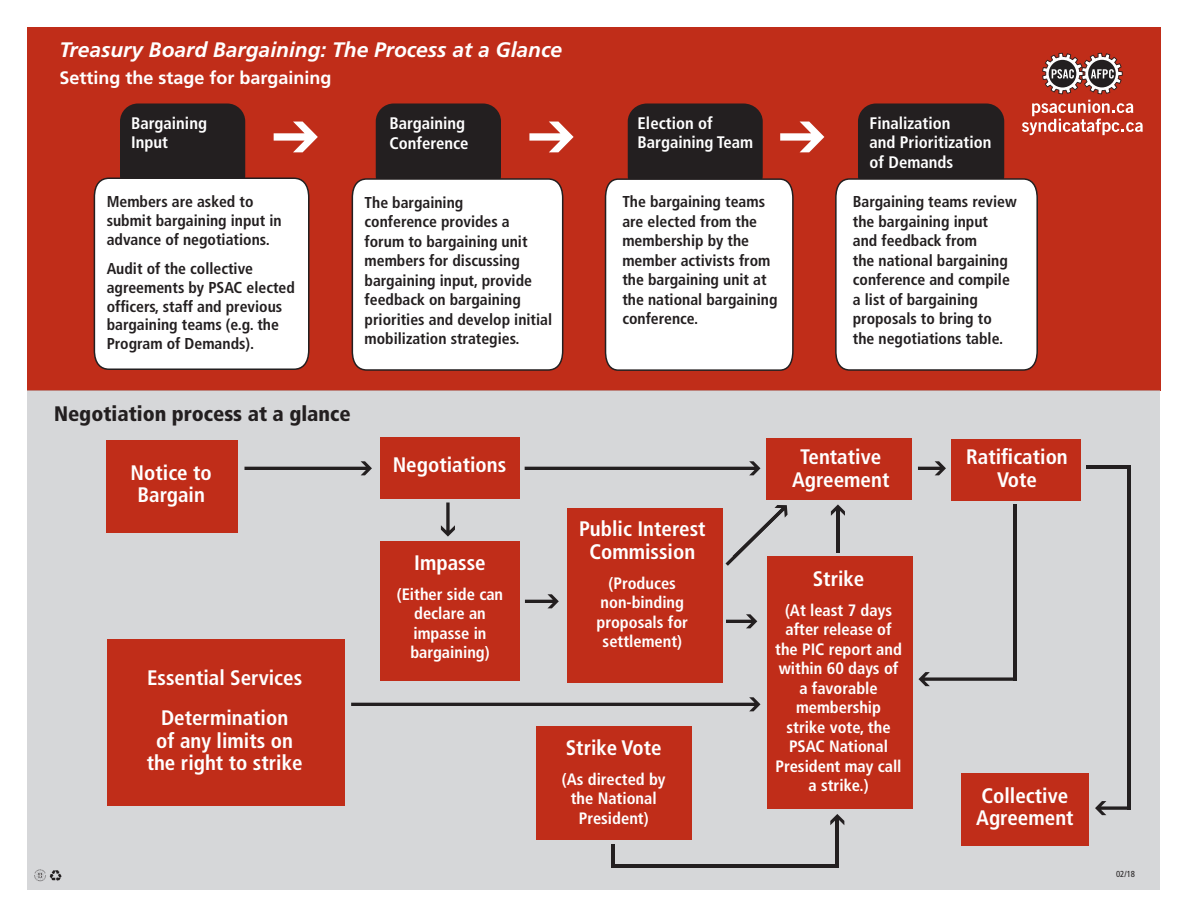
<style>
.page{position:relative;width:1188px;height:918px;background:#fff}
.page>*{position:absolute;margin:0;border:0;box-sizing:border-box;transform-origin:0 0}
.t1{font:700 condensed 21px/22.5px "Frutiger LT Std";color:#fff;text-align:center}
.t2{font:italic 700 21px "Frutiger LT Std";color:#fff}
.t3{font:900 condensed 21px "Frutiger LT Std";color:#231f20}
.t4{font:700 18px "Frutiger LT Std";color:#fff}
.t5{font:700 condensed 16.8px/19.5px "Frutiger LT Std";color:#fff}
.t6{font:700 condensed 16.5px/19.5px "Frutiger LT Std";color:#fff;text-align:center}
.t7{font:700 condensed 15.75px/19.5px "Frutiger LT Std";color:#231f20}
.t8{font:condensed 8.7px "Frutiger LT Std";color:#231f20}
</style>
<div class="page">
<div style="left:27px;top:27px;width:1134px;height:364px;background:#c02d19"></div>
<div style="left:27px;top:390px;width:1133px;height:500px;background:#d6d7d9"></div>
<div style="left:106px;top:440px;width:132px;height:92px;background:#c02d19"></div>
<div style="left:380px;top:438px;width:140px;height:61px;background:#c02d19"></div>
<div style="left:767px;top:439px;width:145px;height:61px;background:#c02d19"></div>
<div style="left:952px;top:439px;width:129px;height:61px;background:#c02d19"></div>
<div style="left:961px;top:773px;width:128px;height:72px;background:#c02d19"></div>
<div style="left:767px;top:557px;width:146px;height:252px;background:#c02d19"></div>
<div style="left:567px;top:509px;width:156px;height:174px;background:#c02d19"></div>
<div style="left:536px;top:727px;width:156px;height:113px;background:#c02d19"></div>
<div style="left:380px;top:542px;width:140px;height:139px;background:#c02d19"></div>
<div style="left:107px;top:640px;width:238px;height:166px;background:#c02d19"></div>
<svg style="left:274px;top:122px;width:44px;height:30px"></svg>
<svg style="left:529px;top:122px;width:45px;height:30px"></svg>
<svg style="left:780px;top:122px;width:44px;height:30px"></svg>
<svg style="left:244px;top:461px;width:128px;height:14px"></svg>
<svg style="left:919px;top:672px;width:94px;height:14px"></svg>
<svg style="left:918px;top:461px;width:28px;height:14px"></svg>
<svg style="left:525px;top:461px;width:236px;height:14px"></svg>
<hr style="left:612px;top:865px;width:227px;height:3px;background:#231f20">
<svg style="left:351px;top:697px;width:410px;height:14px"></svg>
<svg style="left:525px;top:594px;width:34px;height:14px"></svg>
<svg style="left:726px;top:614px;width:31px;height:14px"></svg>
<svg style="left:831px;top:504px;width:14px;height:12px"></svg>
<hr style="left:836px;top:507px;width:4px;height:46px;background:#231f20">
<svg style="left:830px;top:814px;width:14px;height:20px"></svg>
<hr style="left:836px;top:817px;width:3px;height:51px;background:#231f20">
<hr style="left:612px;top:844px;width:3px;height:24px;background:#231f20">
<svg style="left:725px;top:505px;width:63px;height:61px"></svg>
<hr style="left:1013px;top:505px;width:4px;height:176px;background:#231f20">
<svg style="left:1095px;top:801px;width:32px;height:14px"></svg>
<hr style="left:1087px;top:466px;width:43px;height:3px;background:#231f20">
<hr style="left:1127px;top:466px;width:3px;height:344px;background:#231f20">
<svg style="left:441px;top:503px;width:14px;height:34px"></svg>
<svg style="left:1042px;top:53px;width:81px;height:41px"></svg>
<svg style="left:1022px;top:100px;width:121px;height:35px"></svg>
<svg style="left:34px;top:869px;width:27px;height:12px"></svg>
<div style="left:120px;top:104px;width:125px;height:90px;background:#231f20;border-radius:18px"></div>
<div style="left:376px;top:104px;width:125px;height:90px;background:#231f20;border-radius:18px"></div>
<div style="left:628px;top:104px;width:135px;height:90px;background:#231f20;border-radius:19px"></div>
<div style="left:858px;top:104px;width:146px;height:90px;background:#231f20;border-radius:18px"></div>
<div style="left:94px;top:177px;width:216px;height:193px;background:#fff"></div>
<div style="left:352px;top:177px;width:212px;height:194px;background:#fff"></div>
<div style="left:605px;top:178px;width:189px;height:193px;background:#fff"></div>
<div style="left:836px;top:177px;width:202px;height:194px;background:#fff"></div>
<h1 class="t2" style="left:60px;top:37px;width:504px">Treasury Board Bargaining: The Process at a Glance</h1>
<p class="t4" style="left:60px;top:67px;width:274px">Setting the stage for bargaining</p>
<p class="t5" style="left:131px;top:113px;width:77px">Bargaining<br>Input</p>
<p class="t5" style="left:390px;top:114px;width:81px">Bargaining<br>Conference</p>
<p class="t5" style="left:638px;top:113px;width:117px">Election of<br>Bargaining Team</p>
<p class="t5" style="left:870px;top:113px;width:123px">Finalization<br>and Prioritization of Demands</p>
<p class="t7" style="left:107px;top:193px;width:176px;line-height:18.8px">Members are asked to submit bargaining input in advance of negotiations.</p>
<p class="t7" style="left:107px;top:259px;width:190px;line-height:18.8px">Audit of the collective agreements by PSAC elected officers, staff and previous bargaining teams (e.g. the<br>Program of Demands).</p>
<p class="t7" style="left:365px;top:192px;width:189px">The bargaining<br>conference provides a forum to bargaining unit members for discussing bargaining input, provide feedback on bargaining priorities and develop initial mobilization strategies.</p>
<p class="t7" style="left:622px;top:192px;width:157px">The bargaining teams are elected from the membership by the member activists from the bargaining unit at the national bargaining conference.</p>
<p class="t7" style="left:853px;top:192px;width:165px">Bargaining teams review the bargaining input<br>and feedback from<br>the national bargaining conference and compile a list of bargaining proposals to bring to the negotiations table.</p>
<h1 class="t3" style="left:54px;top:401px;width:298px">Negotiation process at a glance</h1>
<h1 class="t1" style="left:131px;top:461px;width:83px">Notice to<br>Bargain</h1>
<h1 class="t1" style="left:147px;top:657px;width:157px;line-height:40.5px">Essential Services<br>Determination</h1>
<h1 class="t1" style="left:147px;top:729px;width:157px">of any limits on the right to strike</h1>
<h1 class="t1" style="left:393px;top:454px;width:115px">Negotiations</h1>
<h1 class="t1" style="left:414px;top:551px;width:73px">Impasse</h1>
<p class="t6" style="left:397px;top:584px;width:108px">(Either side can declare an impasse in bargaining)</p>
<h1 class="t1" style="left:579px;top:518px;width:128px">Public Interest<br>Commission</h1>
<p class="t6" style="left:597px;top:573px;width:93px">(Produces non-binding proposals for settlement)</p>
<h1 class="t1" style="left:566px;top:736px;width:97px">Strike Vote</h1>
<p class="t6" style="left:562px;top:769px;width:105px">(As directed by the National<br>President)</p>
<h1 class="t1" style="left:792px;top:446px;width:99px">Tentative<br>Agreement</h1>
<h1 class="t1" style="left:813px;top:567px;width:53px">Strike</h1>
<p class="t6" style="left:775px;top:600px;width:128px">(At least 7 days after release of the PIC report and within 60 days of a favorable membership strike vote, the<br>PSAC National<br>President may call a strike.)</p>
<h1 class="t1" style="left:966px;top:446px;width:103px">Ratification<br>Vote</h1>
<h1 class="t1" style="left:976px;top:784px;width:99px;text-align:left">Collective<br>Agreement</h1>
<p class="t8" style="left:1116px;top:869px;width:21px">02/18</p>
</div>
